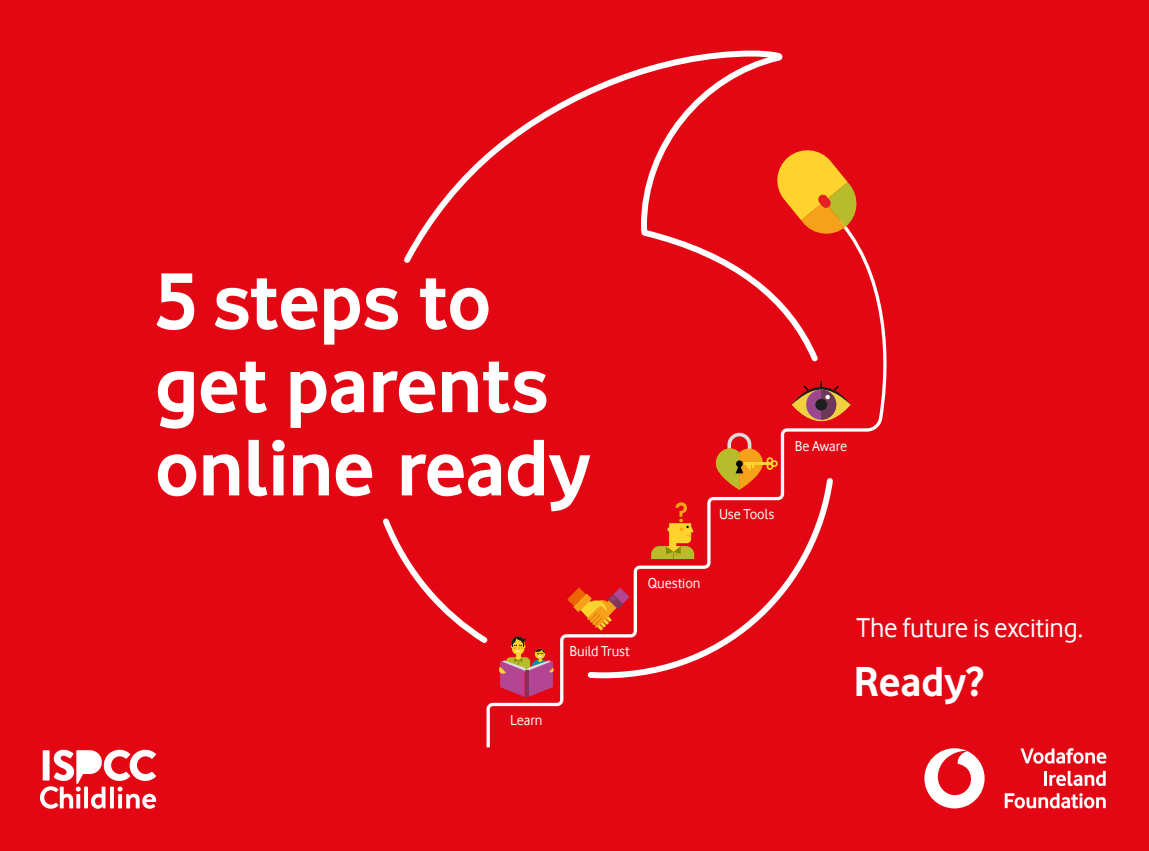
<style>
.page{position:relative;width:1149px;height:851px;background:#fff}
.page>*{position:absolute;margin:0;border:0;box-sizing:border-box;transform-origin:0 0}
.t1{font:700 83.25px/83.2px "Vodafone Rg";letter-spacing:-.01em;color:#fff}
.t2{font:700 43.5px "Vodafone Rg";letter-spacing:-.005em;color:#fff}
.t3{font:28.05px "Vodafone Rg";letter-spacing:-.01em;color:#fff}
.t4{font:14.85px "Vodafone Rg";color:#fff}
</style>
<div class="page">
<div style="left:0;top:0;width:1148px;height:850px;background:#e30613"></div>
<svg style="left:822px;top:237px;width:65px;height:195px"></svg>
<svg style="left:822px;top:154px;width:35px;height:83px"></svg>
<svg style="left:791px;top:388px;width:59px;height:33px"></svg>
<svg style="left:822px;top:381px;width:28px;height:38px"></svg>
<svg style="left:383px;top:518px;width:16px;height:37px"></svg>
<svg style="left:822px;top:478px;width:11px;height:47px"></svg>
<svg style="left:399px;top:50px;width:423px;height:698px"></svg>
<svg style="left:40px;top:749px;width:116px;height:59px"></svg>
<div style="left:924px;top:748px;width:60px;height:60px;background:#fff;border-radius:50%"></div>
<svg style="left:937px;top:750px;width:33px;height:45px"></svg>
<svg style="left:1020px;top:748px;width:86px;height:15px"></svg>
<hr style="left:1043px;top:770px;width:3px;height:15px;background:#fff">
<svg style="left:1049px;top:770px;width:56px;height:15px"></svg>
<svg style="left:1004px;top:793px;width:101px;height:15px"></svg>
<h1 class="t1" style="left:155px;top:258px;width:436px">5 steps to get parents online ready</h1>
<p class="t4" style="left:794px;top:438px;width:54px">Be Aware</p>
<p class="t4" style="left:718px;top:506px;width:57px">Use Tools</p>
<p class="t4" style="left:510px;top:711px;width:34px">Learn</p>
<p class="t4" style="left:647px;top:574px;width:54px">Question</p>
<p class="t4" style="left:569px;top:643px;width:62px">Build Trust</p>
<h3 class="t3" style="left:856px;top:612px;width:228px">The future is exciting.</h3>
<h2 class="t2" style="left:853px;top:656px;width:131px">Ready?</h2>
</div>
